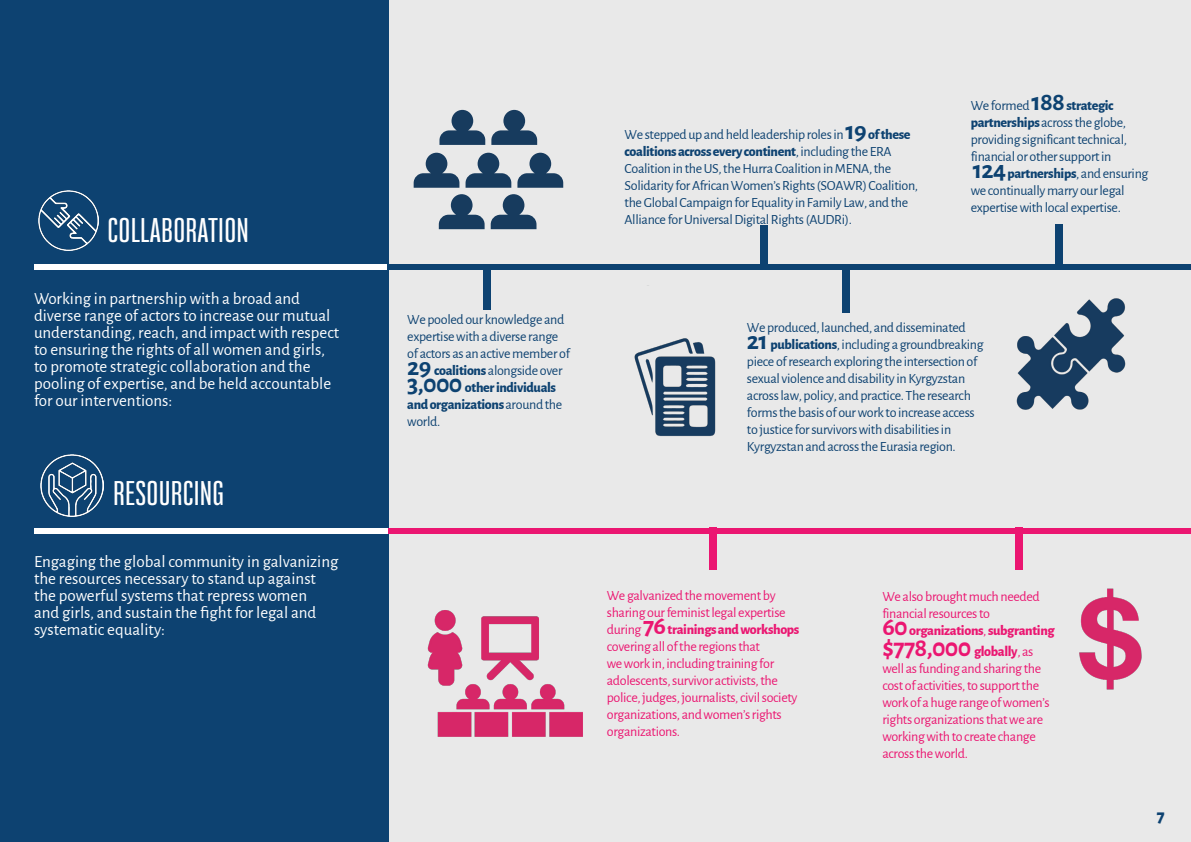
<style>
.page{position:relative;width:1191px;height:842px;background:#fff}
.page>*{position:absolute;margin:0;border:0;box-sizing:border-box;transform-origin:0 0}
.t1{font:500 30px "Bw Stretch";letter-spacing:.01em;color:#fff}
.t2{font:700 26.5px "Alegreya Sans";letter-spacing:-.025em;color:#eb1671}
.t3{font:800 18px "Alegreya Sans";color:#0d4271}
.t4{font:17px/17px "Alegreya Sans";color:#fff}
.t5{font:14px/17px "Alegreya Sans";letter-spacing:-.025em;color:#0d4271}
.t6{font:14px/17px "Alegreya Sans";letter-spacing:-.025em;color:#eb1671}
.s1{font-weight:700;font-size:26px}
.s2{font-weight:800}
.s3{font-weight:800;font-size:14.3px}
.s4{font-weight:400;font-size:14px}
</style>
<div class="page">
<div style="left:340px;top:0;width:851px;height:842px;background:#e9e9e9"></div>
<div style="left:0;top:0;width:388px;height:842px;background:#0d4271"></div>
<div style="left:34px;top:264px;width:609px;height:6px;background:#fff"></div>
<div style="left:387px;top:264px;width:609px;height:6px;background:#0d4271"></div>
<div style="left:900px;top:264px;width:291px;height:6px;background:#0d4271"></div>
<div style="left:34px;top:528px;width:609px;height:5px;background:#fff"></div>
<div style="left:388px;top:528px;width:609px;height:5px;background:#eb1671"></div>
<div style="left:901px;top:528px;width:290px;height:5px;background:#eb1671"></div>
<div style="left:483px;top:267px;width:7px;height:42px;background:#0d4271"></div>
<div style="left:760px;top:225px;width:7px;height:42px;background:#0d4271"></div>
<div style="left:842px;top:270px;width:7px;height:42px;background:#0d4271"></div>
<div style="left:709px;top:528px;width:7px;height:42px;background:#eb1671"></div>
<div style="left:1015px;top:528px;width:7px;height:42px;background:#eb1671"></div>
<div style="left:1055px;top:224px;width:7px;height:42px;background:#0d4271"></div>
<img style="left:38px;top:190px;width:61px;height:61px">
<img style="left:41px;top:454px;width:62px;height:63px">
<img style="left:1016px;top:298px;width:110px;height:112px">
<img style="left:1022px;top:563px;width:120px;height:127px">
<img style="left:427px;top:610px;width:156px;height:127px">
<img style="left:634px;top:338px;width:82px;height:99px">
<svg style="left:414px;top:153px;width:45px;height:35px"></svg>
<svg style="left:465px;top:153px;width:46px;height:35px"></svg>
<svg style="left:517px;top:153px;width:46px;height:35px"></svg>
<svg style="left:439px;top:194px;width:45px;height:35px"></svg>
<svg style="left:491px;top:194px;width:45px;height:35px"></svg>
<svg style="left:439px;top:110px;width:46px;height:35px"></svg>
<svg style="left:491px;top:110px;width:46px;height:35px"></svg>
<p class="t1" style="left:107px;top:211px;width:143px">COLLABORATION</p>
<p class="t4" style="left:34px;top:289px;width:307px">Working in partnership with a broad and diverse range of actors to increase our mutual understanding, reach, and impact with respect to ensuring the rights of all women and girls, to promote strategic collaboration and the pooling of expertise, and be held accountable for our interventions:</p>
<p class="t1" style="left:113px;top:474px;width:112px">RESOURCING</p>
<p class="t4" style="left:34px;top:552px;width:306px">Engaging the global community in galvanizing the resources necessary to stand up against the powerful systems that repress women<br>and girls, and sustain the fight for legal and systematic equality:</p>
<p class="t5" style="left:624px;top:125px;width:295px">We stepped up and held leadership roles in <span class="s1">19</span><span class="s2">of these coalitions across every continent</span>, including the ERA Coalition in the US, the Hurra Coalition in MENA, the Solidarity for African Women’s Rights (SOAWR) Coalition, the Global Campaign for Equality in Family Law, and the Alliance for Universal Digital Rights (AUDRi).</p>
<p class="t5" style="left:970px;top:97px;width:179px">We formed <span class="s1">188</span><span class="s2">strategic partnerships</span> across the globe, providing significant technical, financial or other support in<br><span class="s1">124</span><span class="s2">partnerships</span>, and ensuring we continually marry our legal expertise with local expertise.</p>
<p class="t5" style="left:407px;top:310px;width:164px">We pooled our knowledge and expertise with a diverse range of actors as an active member of<br><span class="s1">29</span> <span class="s2">coalitions</span> alongside over<br><span class="s1">3,000</span> <span class="s2">other individuals and organizations</span> around the world.</p>
<p class="t5" style="left:747px;top:318px;width:238px">We produced, launched, and disseminated <span class="s1">21</span> <span class="s2">publications</span>, including a groundbreaking piece of research exploring the intersection of sexual violence and disability in Kyrgyzstan across law, policy, and practice. The research forms the basis of our work to increase access to justice for survivors with disabilities in Kyrgyzstan and across the Eurasia region.</p>
<p class="t6" style="left:607px;top:587px;width:194px">We galvanized the movement by sharing our feminist legal expertise during <span class="s1">76</span><span class="s2">trainings and workshops </span>covering all of the regions that<br>we work in, including training for adolescents, survivor activists, the police, judges, journalists, civil society organizations, and women’s rights organizations.</p>
<p class="t6" style="left:882px;top:587px;width:174px">We also brought much needed financial resources to<br><span class="s1">60</span><span class="s2">organizations</span>, <span class="s2">subgrantin</span><span class="s3">g</span></p>
<p class="t2" style="left:882px;top:628px;width:153px">$778,000 <span class="s3">globally</span><span class="s4">, as</span></p>
<p class="t6" style="left:882px;top:659px;width:169px">well as funding and sharing the cost of activities, to support the work of a huge range of women’s rights organizations that we are working with to create change across the world.</p>
<p class="t3" style="left:1157px;top:803px;width:9px">7</p>
</div>
